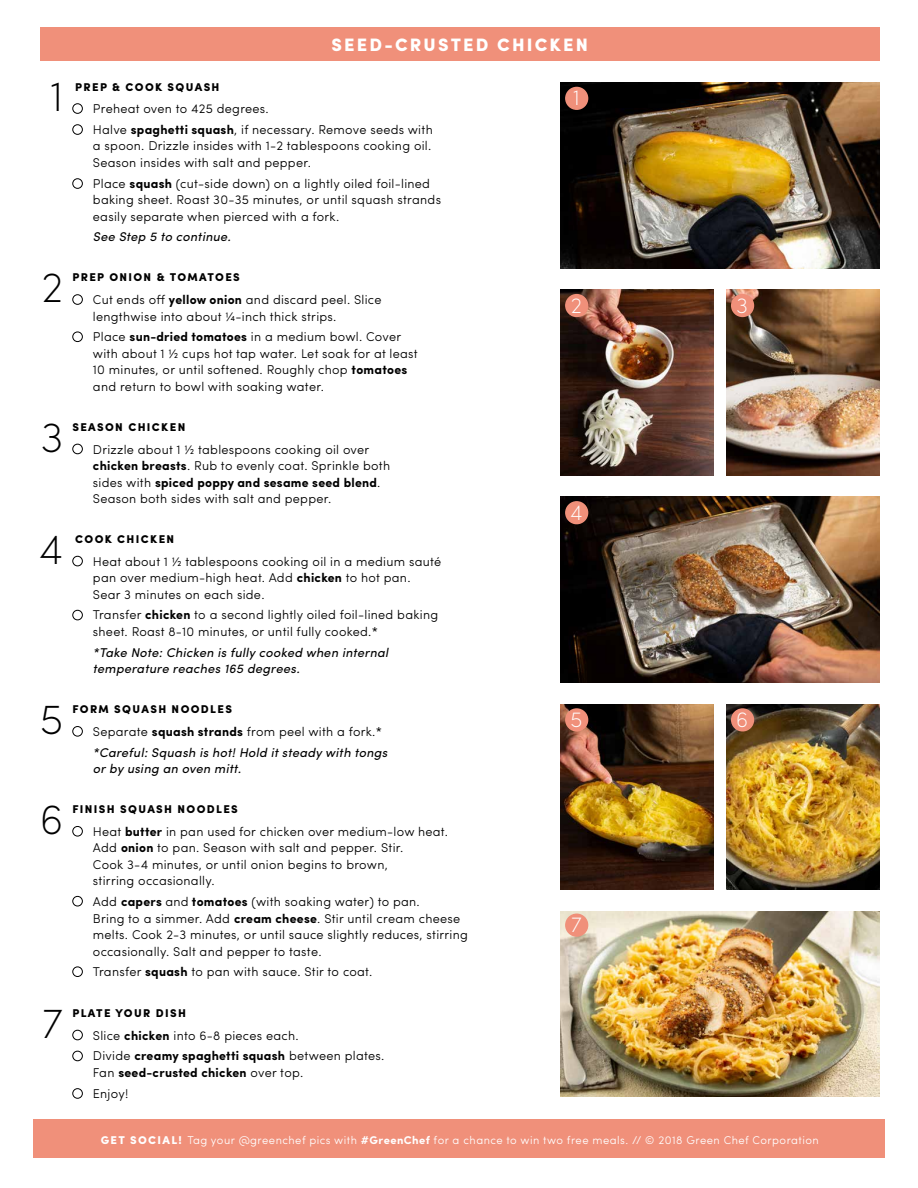
<style>
.page{position:relative;width:918px;height:1188px;background:#fff}
.page>*{position:absolute;margin:0;border:0;box-sizing:border-box;transform-origin:0 0}
.t1{font:200 42.3px "Sofia Pro";color:#000}
.t2{font:200 21.6px "Sofia Pro";color:#fff}
.t3{font:900 18px "Sofia Pro";letter-spacing:.12em;color:#fff}
.t4{font:300 12.75px/16.5px "Sofia Pro";letter-spacing:.02em;color:#000}
.t5{font:italic 12.75px/20.7px "Sofia Pro";letter-spacing:.02em;color:#000}
.t6{font:700 12.75px/20.7px "Sofia Pro";letter-spacing:.02em;color:#000}
.t7{font:900 11.25px "Sofia Pro";letter-spacing:.12em;color:#000}
.t8{font:300 11.25px "Sofia Pro";letter-spacing:.04em;color:#fff}
.s1{font-weight:700}
.s2{font-weight:300;font-style:normal}
.s3{font-weight:700;font-style:normal}
.s4{font-weight:300}
.s5{font-weight:900}
</style>
<div class="page">
<div style="left:33px;top:1120px;width:852px;height:38px;background:#f0907a"></div>
<img style="left:561px;top:82px;width:318px;height:186px">
<div style="left:566px;top:88px;width:22px;height:21px;background:#f0907a;border-radius:50%"></div>
<div style="left:565px;top:87px;width:23px;height:23px;border:2px solid #f0907a;border-radius:50%"></div>
<img style="left:561px;top:290px;width:152px;height:185px">
<img style="left:727px;top:290px;width:152px;height:185px">
<div style="left:566px;top:295px;width:22px;height:21px;background:#f0907a;border-radius:50%"></div>
<div style="left:565px;top:294px;width:23px;height:23px;border:2px solid #f0907a;border-radius:50%"></div>
<div style="left:732px;top:295px;width:21px;height:21px;background:#f0907a;border-radius:50%"></div>
<div style="left:731px;top:294px;width:23px;height:23px;border:2px solid #f0907a;border-radius:50%"></div>
<img style="left:561px;top:497px;width:318px;height:185px">
<div style="left:566px;top:502px;width:22px;height:22px;background:#f0907a;border-radius:50%"></div>
<div style="left:565px;top:501px;width:23px;height:23px;border:2px solid #f0907a;border-radius:50%"></div>
<img style="left:727px;top:704px;width:152px;height:186px">
<img style="left:561px;top:704px;width:152px;height:186px">
<div style="left:566px;top:709px;width:22px;height:22px;background:#f0907a;border-radius:50%"></div>
<div style="left:565px;top:708px;width:23px;height:24px;border:2px solid #f0907a;border-radius:50%"></div>
<div style="left:732px;top:709px;width:21px;height:22px;background:#f0907a;border-radius:50%"></div>
<div style="left:731px;top:708px;width:23px;height:24px;border:2px solid #f0907a;border-radius:50%"></div>
<img style="left:561px;top:911px;width:318px;height:186px">
<div style="left:566px;top:914px;width:22px;height:22px;background:#f0907a;border-radius:50%"></div>
<div style="left:565px;top:914px;width:23px;height:23px;border:2px solid #f0907a;border-radius:50%"></div>
<div style="left:40px;top:27px;width:840px;height:33px;background:#f0907a"></div>
<div style="left:72px;top:444px;width:11px;height:10px;border:1px solid #000;border-radius:50%"></div>
<div style="left:72px;top:294px;width:11px;height:11px;border:1px solid #000;border-radius:50%"></div>
<div style="left:72px;top:332px;width:11px;height:10px;border:1px solid #000;border-radius:50%"></div>
<div style="left:72px;top:726px;width:11px;height:10px;border:1px solid #000;border-radius:50%"></div>
<div style="left:72px;top:1030px;width:11px;height:10px;border:1px solid #000;border-radius:50%"></div>
<div style="left:72px;top:1051px;width:11px;height:10px;border:1px solid #000;border-radius:50%"></div>
<div style="left:72px;top:1088px;width:11px;height:11px;border:1px solid #000;border-radius:50%"></div>
<div style="left:72px;top:826px;width:11px;height:10px;border:1px solid #000;border-radius:50%"></div>
<div style="left:72px;top:896px;width:11px;height:10px;border:1px solid #000;border-radius:50%"></div>
<div style="left:72px;top:967px;width:11px;height:10px;border:1px solid #000;border-radius:50%"></div>
<div style="left:72px;top:556px;width:11px;height:10px;border:1px solid #000;border-radius:50%"></div>
<div style="left:72px;top:610px;width:11px;height:10px;border:1px solid #000;border-radius:50%"></div>
<div style="left:72px;top:103px;width:11px;height:11px;border:1px solid #000;border-radius:50%"></div>
<div style="left:72px;top:124px;width:11px;height:11px;border:1px solid #000;border-radius:50%"></div>
<div style="left:72px;top:178px;width:11px;height:11px;border:1px solid #000;border-radius:50%"></div>
<h1 class="t1" style="left:50px;top:67px;width:15px">1</h1>
<h3 class="t3" style="left:332px;top:31px;width:258px">SEED-CRUSTED CHICKEN</h3>
<p class="t7" style="left:75px;top:78px;width:146px">PREP &amp; COOK SQUASH</p>
<p class="t4" style="left:93px;top:98px;width:341px;line-height:20.7px">Preheat oven to 425 degrees.<br>Halve <span class="s1">spaghetti squash</span>, if necessary. Remove seeds with</p>
<p class="t4" style="left:93px;top:137px;width:340px">a spoon. Drizzle insides with 1-2 tablespoons cooking oil.<br>Season insides with salt and pepper.</p>
<p class="t4" style="left:93px;top:174px;width:350px">Place <span class="s1">squash</span> (cut-side down) on a lightly oiled foil-lined baking sheet. Roast 30-35 minutes, or until squash strands easily separate when pierced with a fork.</p>
<p class="t5" style="left:93px;top:226px;width:140px">See Step 5 to continue.</p>
<h2 class="t2" style="left:570px;top:83px;width:14px">1</h2>
<h1 class="t1" style="left:41px;top:258px;width:23px">2</h1>
<p class="t7" style="left:72px;top:269px;width:169px">PREP ONION &amp; TOMATOES</p>
<p class="t4" style="left:93px;top:291px;width:290px">Cut ends off <span class="s1">yellow onion</span> and discard peel. Slice lengthwise into about ¼-inch thick strips.</p>
<p class="t4" style="left:93px;top:328px;width:326px">Place <span class="s1">sun-dried tomatoes</span> in a medium bowl. Cover with about 1 ½ cups hot tap water. Let soak for at least 10 minutes, or until softened. Roughly chop <span class="s1">tomatoes </span>and return to bowl with soaking water.</p>
<h1 class="t1" style="left:40px;top:408px;width:24px">3</h1>
<p class="t7" style="left:72px;top:418px;width:114px">SEASON CHICKEN</p>
<p class="t4" style="left:93px;top:440px;width:299px">Drizzle about 1 ½ tablespoons cooking oil over <span class="s1">chicken breasts</span>. Rub to evenly coat. Sprinkle both sides with <span class="s1">spiced poppy and sesame seed blend</span>.<br>Season both sides with salt and pepper.</p>
<h1 class="t1" style="left:39px;top:520px;width:26px">4</h1>
<p class="t7" style="left:75px;top:530px;width:101px">COOK CHICKEN</p>
<p class="t4" style="left:93px;top:552px;width:350px">Heat about 1 ½ tablespoons cooking oil in a medium sauté pan over medium-high heat. Add <span class="s1">chicken</span> to hot pan.<br>Sear 3 minutes on each side.</p>
<p class="t4" style="left:93px;top:606px;width:347px">Transfer <span class="s1">chicken</span> to a second lightly oiled foil-lined baking sheet. Roast 8-10 minutes, or until fully cooked.*</p>
<p class="t5" style="left:93px;top:643px;width:297px;line-height:16.5px">*Take Note: Chicken is fully cooked when internal temperature reaches 165 degrees.</p>
<h1 class="t1" style="left:40px;top:690px;width:25px">5</h1>
<p class="t7" style="left:72px;top:700px;width:161px">FORM SQUASH NOODLES</p>
<p class="t5" style="left:93px;top:720px;width:296px"><span class="s2">Separate</span> <span class="s3">squash strands</span> <span class="s2">from peel with a fork.* </span>*Careful: Squash is hot! Hold it steady with tongs</p>
<p class="t5" style="left:93px;top:757px;width:150px">or by using an oven mitt.</p>
<h1 class="t1" style="left:40px;top:790px;width:25px">6</h1>
<p class="t7" style="left:72px;top:800px;width:167px">FINISH SQUASH NOODLES</p>
<p class="t4" style="left:93px;top:822px;width:357px">Heat <span class="s1">butter</span> in pan used for chicken over medium-low heat.<br>Add <span class="s1">onion</span> to pan. Season with salt and pepper. Stir.<br>Cook 3-4 minutes, or until onion begins to brown,<br>stirring occasionally.</p>
<p class="t4" style="left:93px;top:893px;width:377px">Add <span class="s1">capers</span> and <span class="s1">tomatoes</span> (with soaking water) to pan.<br>Bring to a simmer. Add <span class="s1">cream cheese</span>. Stir until cream cheese melts. Cook 2-3 minutes, or until sauce slightly reduces, stirring occasionally. Salt and pepper to taste.</p>
<p class="t4" style="left:93px;top:963px;width:281px">Transfer <span class="s1">squash</span> to pan with sauce. Stir to coat.</p>
<h1 class="t1" style="left:42px;top:994px;width:23px">7</h1>
<p class="t7" style="left:72px;top:1004px;width:115px">PLATE YOUR DISH</p>
<p class="t4" style="left:93px;top:1024px;width:293px;line-height:20.7px">Slice <span class="s1">chicken</span> into 6-8 pieces each.<br>Divide <span class="s1">creamy spaghetti squash</span> between plates.</p>
<p class="t6" style="left:93px;top:1061px;width:212px"><span class="s4">Fan</span> seed-crusted chicken <span class="s4">over top.<br>Enjoy!</span></p>
<h2 class="t2" style="left:570px;top:290px;width:14px">2</h2>
<h2 class="t2" style="left:736px;top:290px;width:14px">3</h2>
<h2 class="t2" style="left:570px;top:497px;width:14px">4</h2>
<h2 class="t2" style="left:570px;top:705px;width:14px">5</h2>
<h2 class="t2" style="left:736px;top:705px;width:14px">6</h2>
<h2 class="t2" style="left:570px;top:910px;width:14px">7</h2>
<p class="t8" style="left:101px;top:1132px;width:720px"><span class="s5">GET SOCIAL!</span> Tag your @greenchef pics with <span class="s1">#GreenChef</span> for a chance to win two free meals. // © 2018 Green Chef Corporation</p>
</div>
